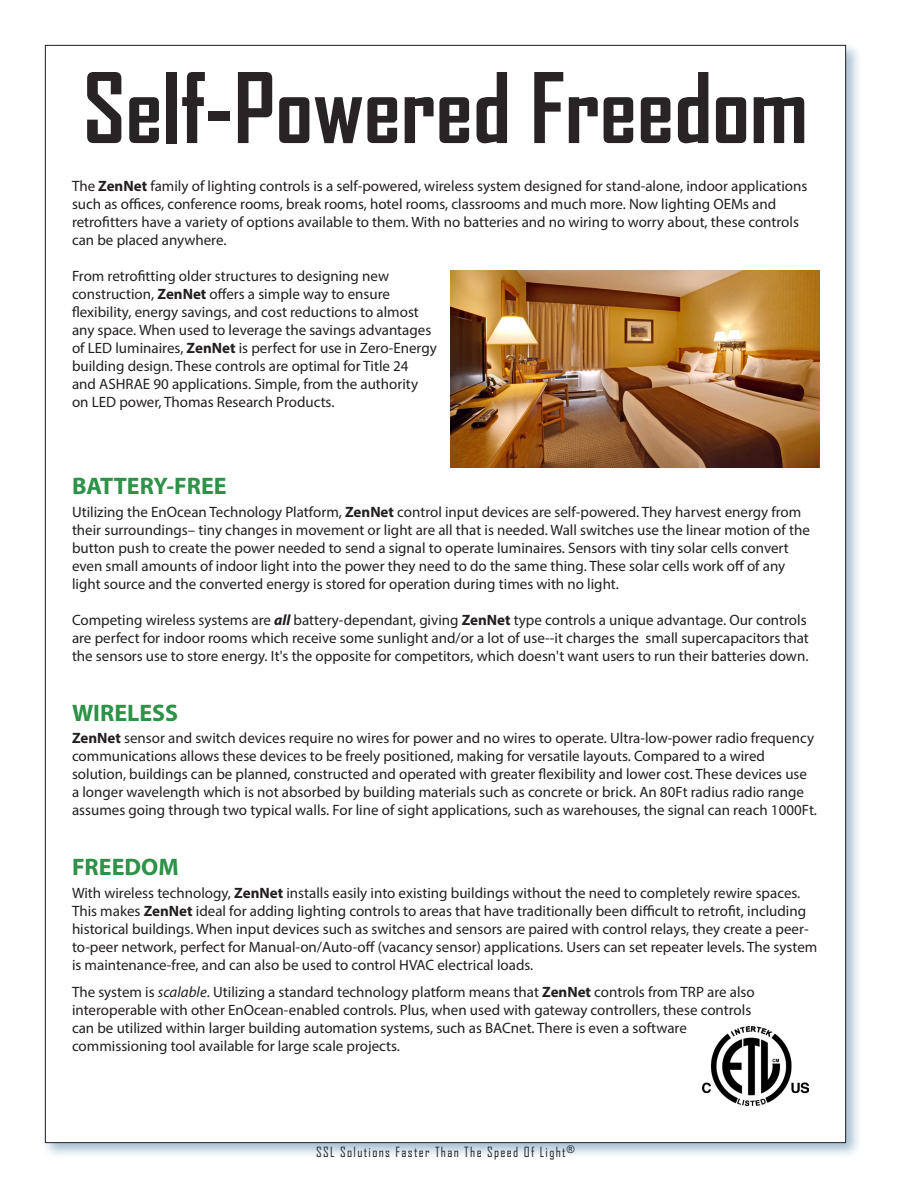
<style>
.page{position:relative;width:918px;height:1188px;background:#fff}
.page>*{position:absolute;margin:0;border:0;box-sizing:border-box;transform-origin:0 0}
.t1{font:700 93px "Agency FB";color:#231f20}
.t2{font:700 24px "Myriad Pro";color:#2e9248}
.t3{font:15px/18px "Myriad Pro";color:#231f20}
.t4{font:13.5px "Agency FB";letter-spacing:.1em;color:#231f20}
.s1{font-weight:700}
.s2{font-weight:700;font-style:italic}
.s3{font-style:italic}
</style>
<div class="page">
<div style="left:41px;top:41px;width:821px;height:1118px;background:#135a88;opacity:.4"></div>
<div style="left:45px;top:45px;width:801px;height:1098px;background:#fff"></div>
<img style="left:450px;top:270px;width:369px;height:198px">
<img style="left:702px;top:1026px;width:106px;height:80px">
<h1 class="t1" style="left:83px;top:50px;width:726px">Self-Powered Freedom</h1>
<p class="t3" style="left:72px;top:177px;width:737px">The <span class="s1">ZenNet</span> family of lighting controls is a self-powered, wireless system designed for stand-alone, indoor applications such as offices, conference rooms, break rooms, hotel rooms, classrooms and much more. Now lighting OEMs and retrofitters have a variety of options available to them. With no batteries and no wiring to worry about, these controls can be placed anywhere.</p>
<p class="t3" style="left:72px;top:267px;width:366px">From retrofitting older structures to designing new construction, <span class="s1">ZenNet</span> offers a simple way to ensure flexibility, energy savings, and cost reductions to almost any space. When used to leverage the savings advantages of LED luminaires, <span class="s1">ZenNet</span> is perfect for use in Zero-Energy building design. These controls are optimal for Title 24<br>and ASHRAE 90 applications. Simple, from the authority on LED power, Thomas Research Products.</p>
<p class="t2" style="left:72px;top:471px;width:156px">BATTERY-FREE</p>
<p class="t3" style="left:72px;top:502px;width:739px">Utilizing the EnOcean Technology Platform, <span class="s1">ZenNet</span> control input devices are self-powered. They harvest energy from their surroundings– tiny changes in movement or light are all that is needed. Wall switches use the linear motion of the button push to create the power needed to send a signal to operate luminaires. Sensors with tiny solar cells convert even small amounts of indoor light into the power they need to do the same thing. These solar cells work off of any light source and the converted energy is stored for operation during times with no light.</p>
<p class="t3" style="left:72px;top:610px;width:738px">Competing wireless systems are <span class="s2">all</span> battery-dependant, giving <span class="s1">ZenNet</span> type controls a unique advantage. Our controls are perfect for indoor rooms which receive some sunlight and/or a lot of use--it charges the small supercapacitors that the sensors use to store energy. It's the opposite for competitors, which doesn't want users to run their batteries down.</p>
<p class="t2" style="left:72px;top:697px;width:108px">WIRELESS</p>
<p class="t3" style="left:72px;top:729px;width:747px"><span class="s1">ZenNet</span> sensor and switch devices require no wires for power and no wires to operate. Ultra-low-power radio frequency communications allows these devices to be freely positioned, making for versatile layouts. Compared to a wired solution, buildings can be planned, constructed and operated with greater flexibility and lower cost. These devices use a longer wavelength which is not absorbed by building materials such as concrete or brick. An 80Ft radius radio range assumes going through two typical walls. For line of sight applications, such as warehouses, the signal can reach 1000Ft.</p>
<p class="t2" style="left:72px;top:852px;width:108px">FREEDOM</p>
<p class="t3" style="left:72px;top:883px;width:747px">With wireless technology, <span class="s1">ZenNet</span> installs easily into existing buildings without the need to completely rewire spaces.<br>This makes <span class="s1">ZenNet</span> ideal for adding lighting controls to areas that have traditionally been difficult to retrofit, including historical buildings. When input devices such as switches and sensors are paired with control relays, they create a peer&shy;to-peer network, perfect for Manual-on/Auto-off (vacancy sensor) applications. Users can set repeater levels. The system is maintenance-free, and can also be used to control HVAC electrical loads.</p>
<p class="t3" style="left:72px;top:982px;width:684px">The system is <span class="s3">scalable</span>. Utilizing a standard technology platform means that <span class="s1">ZenNet</span> controls from TRP are also interoperable with other EnOcean-enabled controls. Plus, when used with gateway controllers, these controls can be utilized within larger building automation systems, such as BACnet. There is even a software commissioning tool available for large scale projects.</p>
<p class="t4" style="left:316px;top:1144px;width:260px">SSL Solutions Faster Than The Speed Of Light<sup>®</sup></p>
</div>
